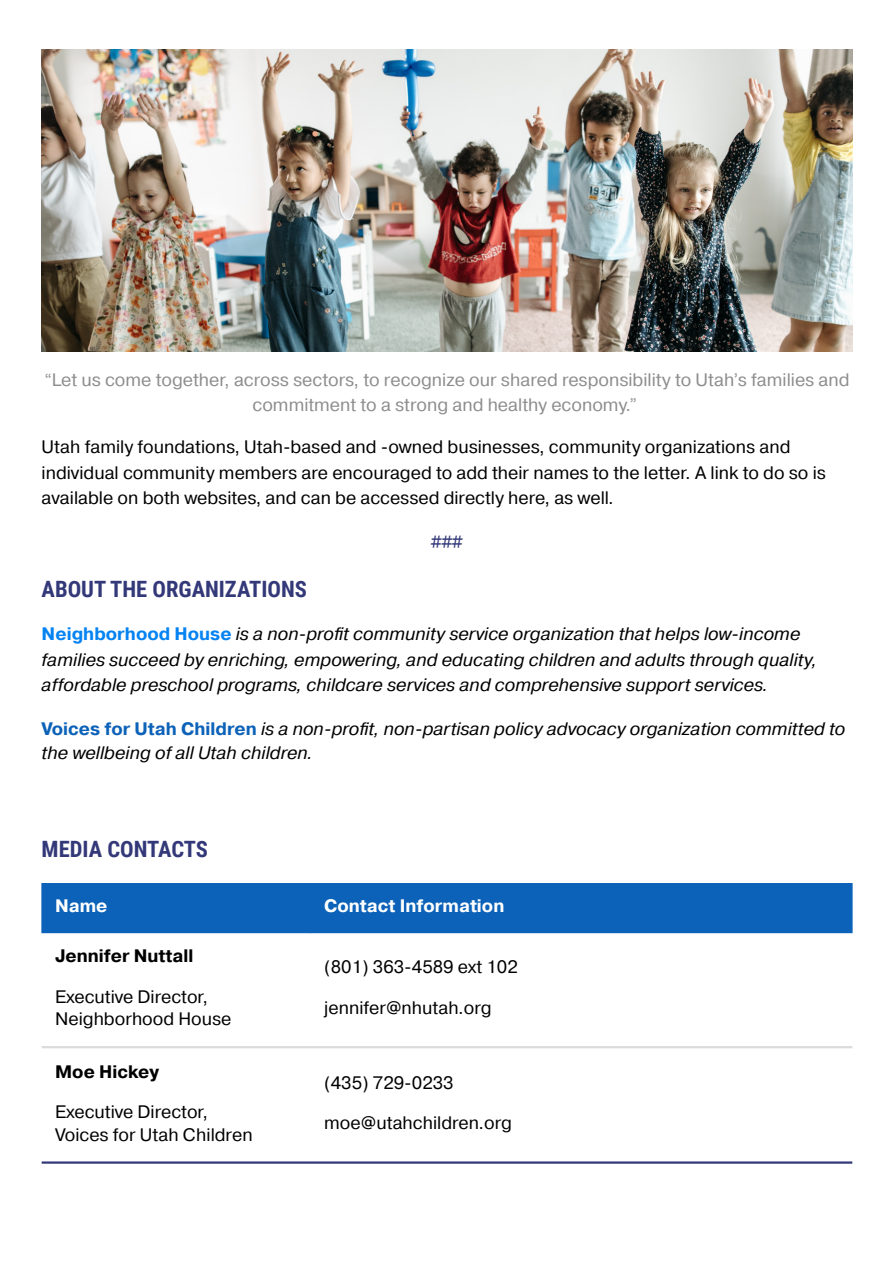
<style>
.page{position:relative;width:894px;height:1263px;background:#fff}
.page>*{position:absolute;margin:0;border:0;box-sizing:border-box;transform-origin:0 0}
.t1{font:700 22.5px "Roboto Condensed";color:#333879}
.t2{font:18px/25.3px "Pragmatica";color:#000}
.t3{font:italic 18px/25.3px "Pragmatica";color:#000}
.t4{font:18px/24.8px "Pragmatica";color:#8d8d8d;text-align:center}
.t5{font:700 18px "Pragmatica";color:#000}
.t6{font:700 18px "Pragmatica";color:#fff}
.t7{font:18px "Pragmatica";color:#333879}
.s1{font-weight:700;font-style:normal;color:#0583f2}
.s2{font-weight:700;font-style:normal;color:#0c62b8}
</style>
<div class="page">
<img style="left:42px;top:50px;width:810px;height:301px">
<div style="left:42px;top:883px;width:810px;height:50px;background:#0c62b8"></div>
<hr style="left:42px;top:1046px;width:810px;height:2px;background:#dbdbdb">
<hr style="left:42px;top:1161px;width:810px;height:3px;background:#333879">
<p class="t4" style="left:44px;top:368px;width:806px">“Let us come together, across sectors, to recognize our shared responsibility to Utah’s families and commitment to a strong and healthy economy.”</p>
<p class="t2" style="left:42px;top:435px;width:785px">Utah family foundations, Utah-based and -owned businesses, community organizations and individual community members are encouraged to add their names to the letter. A link to do so is available on both websites, and can be accessed directly here, as well.</p>
<p class="t7" style="left:431px;top:530px;width:33px">###</p>
<h1 class="t1" style="left:42px;top:577px;width:267px">ABOUT THE ORGANIZATIONS</h1>
<h2 class="t3" style="left:42px;top:622px;width:776px"><span class="s1">Neighborhood House</span> is a non-profit community service organization that helps low-income families succeed by enriching, empowering, and educating children and adults through quality, affordable preschool programs, childcare services and comprehensive support services.</h2>
<h2 class="t3" style="left:42px;top:717px;width:805px;line-height:24.8px"><span class="s2">Voices for Utah Children</span> is a non-profit, non-partisan policy advocacy organization committed to the wellbeing of all Utah children.</h2>
<h1 class="t1" style="left:42px;top:836px;width:168px">MEDIA CONTACTS</h1>
<p class="t6" style="left:55px;top:894px;width:54px">Name</p>
<p class="t6" style="left:324px;top:894px;width:182px">Contact Information</p>
<h1 class="t5" style="left:55px;top:944px;width:140px">Jennifer Nuttall</h1>
<p class="t2" style="left:55px;top:986px;width:178px;line-height:22.5px">Executive Director,<br>Neighborhood House</p>
<p class="t2" style="left:324px;top:955px;width:195px">(801) 363-4589 ext 102</p>
<p class="t2" style="left:324px;top:996px;width:169px">jennifer@nhutah.org</p>
<h1 class="t5" style="left:55px;top:1059px;width:105px">Moe Hickey</h1>
<p class="t2" style="left:55px;top:1101px;width:199px;line-height:22.5px">Executive Director,<br>Voices for Utah Children</p>
<p class="t2" style="left:324px;top:1071px;width:131px">(435) 729-0233</p>
<p class="t2" style="left:324px;top:1111px;width:189px">moe@utahchildren.org</p>
</div>
